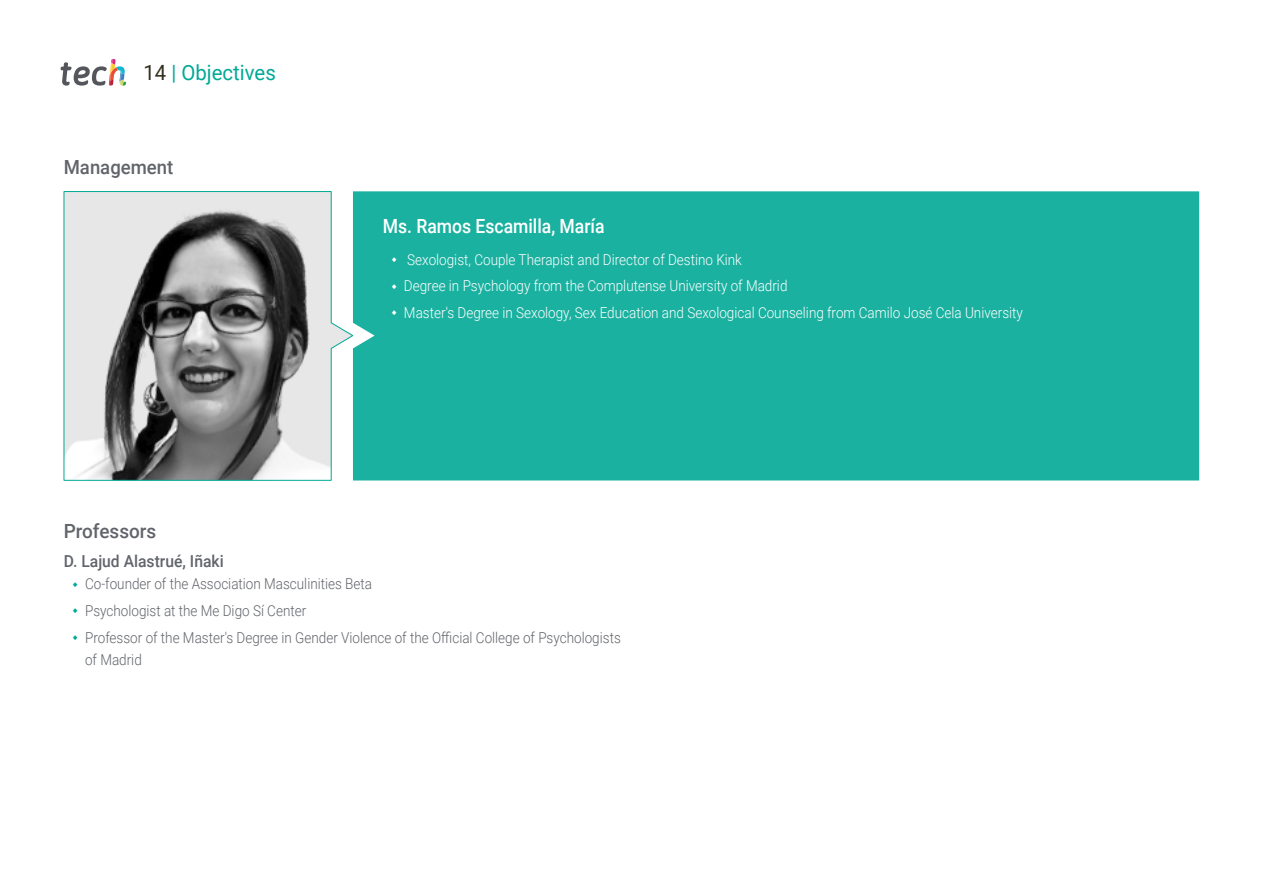
<style>
.page{position:relative;width:1263px;height:893px;background:#fff}
.page>*{position:absolute;margin:0;border:0;box-sizing:border-box;transform-origin:0 0}
.t1{font:21px "Roboto";color:#00a996}
.t2{font:500 19.5px "Roboto";color:#fff;scale:.9 1}
.t3{font:500 19.5px "Roboto";color:#61646a;scale:.95 1}
.t4{font:500 19.5px "Roboto";color:#61646a}
.t5{font:500 16.5px "Roboto";color:#61646a;scale:.95 1}
.t6{font:300 15px/26.7px "Roboto";color:#fff;scale:.9 1}
.t7{font:300 15px/26.7px "Roboto";color:#61646a;scale:.9 1}
.s1{color:#312e20}
</style>
<div class="page">
<svg style="left:61px;top:59px;width:65px;height:27px"></svg>
<div style="left:353px;top:191px;width:846px;height:289px;background:#1ab1a0"></div>
<svg style="left:64px;top:191px;width:289px;height:290px;background:#a3a5a5"></svg>
<svg style="left:392px;top:257px;width:5px;height:5px"></svg>
<svg style="left:392px;top:284px;width:5px;height:5px"></svg>
<svg style="left:392px;top:310px;width:5px;height:5px"></svg>
<h1 class="t1" style="left:144px;top:57px;width:134px"><span class="s1">14</span> | Objectives</h1>
<h2 class="t3" style="left:64px;top:154px;width:117px">Management</h2>
<h2 class="t4" style="left:64px;top:517px;width:94px">Professors</h2>
<h2 class="t2" style="left:383px;top:212px;width:248px">Ms. Ramos Escamilla, María</h2>
<p class="t6" style="left:404px;top:245px;width:689px">Sexologist, Couple Therapist and Director of Destino Kink<br>Degree in Psychology from the Complutense University of Madrid<br>Master's Degree in Sexology, Sex Education and Sexological Counseling from Camilo José Cela University</p>
<p class="t5" style="left:64px;top:550px;width:170px">D. Lajud Alastrué, Iñaki</p>
<p class="t7" style="left:85px;top:570px;width:597px">Co-founder of the Association Masculinities Beta<br>Psychologist at the Me Digo Sí Center<br>Professor of the Master's Degree in Gender Violence of the Official College of Psychologists</p>
<p class="t7" style="left:85px;top:646px;width:65px">of Madrid</p>
</div>
